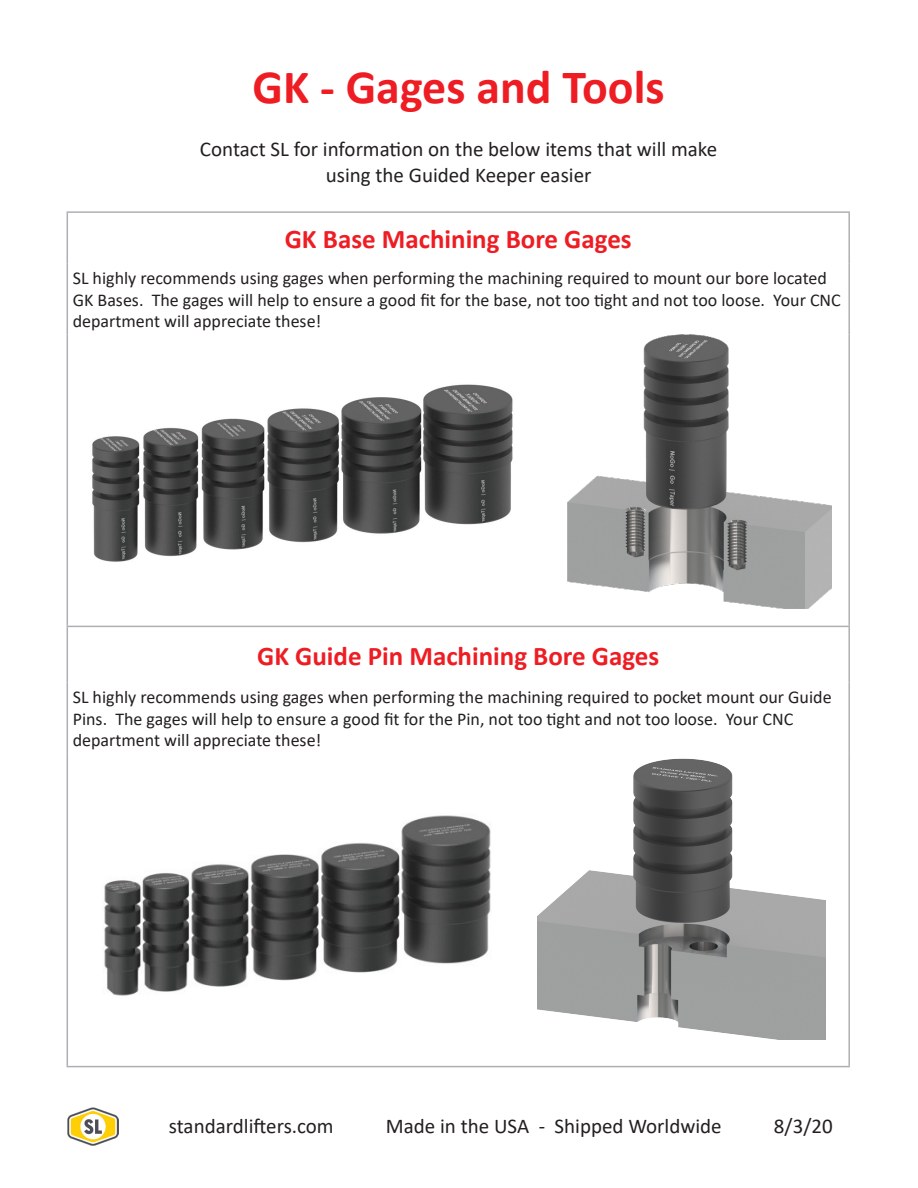
<style>
.page{position:relative;width:918px;height:1188px;background:#fff}
.page>*{position:absolute;margin:0;border:0;box-sizing:border-box;transform-origin:0 0}
.t1{font:700 48px "Calibri";color:#ee1d23}
.t2{font:700 27px "Calibri";color:#ee1d23}
.t3{font:21px/25.2px "Calibri";color:#231f20;text-align:center}
.t4{font:18px/21.6px "Calibri";color:#231f20}
</style>
<div class="page">
<img style="left:68px;top:1107px;width:51px;height:38px">
<hr style="left:67px;top:211px;width:783px;height:2px;background:#aeafb3">
<hr style="left:67px;top:213px;width:1px;height:50px;background:#aeafb3">
<hr style="left:848px;top:213px;width:2px;height:50px;background:#aeafb3">
<hr style="left:67px;top:263px;width:1px;height:72px;background:#aeafb3">
<hr style="left:848px;top:263px;width:2px;height:72px;background:#aeafb3">
<hr style="left:67px;top:334px;width:1px;height:292px;background:#aeafb3">
<hr style="left:848px;top:334px;width:2px;height:292px;background:#aeafb3">
<hr style="left:67px;top:626px;width:783px;height:1px;background:#aeafb3">
<hr style="left:67px;top:627px;width:1px;height:56px;background:#aeafb3">
<hr style="left:848px;top:627px;width:2px;height:56px;background:#aeafb3">
<hr style="left:67px;top:683px;width:1px;height:70px;background:#aeafb3">
<hr style="left:848px;top:683px;width:2px;height:70px;background:#aeafb3">
<hr style="left:67px;top:753px;width:1px;height:313px;background:#aeafb3">
<hr style="left:848px;top:753px;width:2px;height:313px;background:#aeafb3">
<hr style="left:67px;top:1066px;width:783px;height:1px;background:#aeafb3">
<img style="left:92px;top:384px;width:421px;height:178px">
<img style="left:104px;top:815px;width:387px;height:181px">
<img style="left:567px;top:334px;width:264px;height:275px">
<img style="left:538px;top:758px;width:288px;height:282px">
<p class="t1" style="left:253px;top:54px;width:414px">GK - Gages and Tools</p>
<p class="t3" style="left:200px;top:136px;width:519px">Contact SL for information on the below items that will make using the Guided Keeper easier</p>
<p class="t2" style="left:285px;top:220px;width:348px">GK Base Machining Bore Gages</p>
<p class="t4" style="left:73px;top:267px;width:770px">SL highly recommends using gages when performing the machining required to mount our bore located<br>GK Bases. The gages will help to ensure a good fit for the base, not too tight and not too loose. Your CNC department will appreciate these!</p>
<p class="t2" style="left:257px;top:637px;width:404px">GK Guide Pin Machining Bore Gages</p>
<p class="t4" style="left:73px;top:686px;width:760px">SL highly recommends using gages when performing the machining required to pocket mount our Guide<br>Pins. The gages will help to ensure a good fit for the Pin, not too tight and not too loose. Your CNC department will appreciate these!</p>
<p class="t3" style="left:169px;top:1112px;width:166px">standardlifters.com</p>
<p class="t3" style="left:386px;top:1112px;width:337px">Made in the USA - Shipped Worldwide</p>
<p class="t3" style="left:774px;top:1112px;width:60px">8/3/20</p>
</div>
